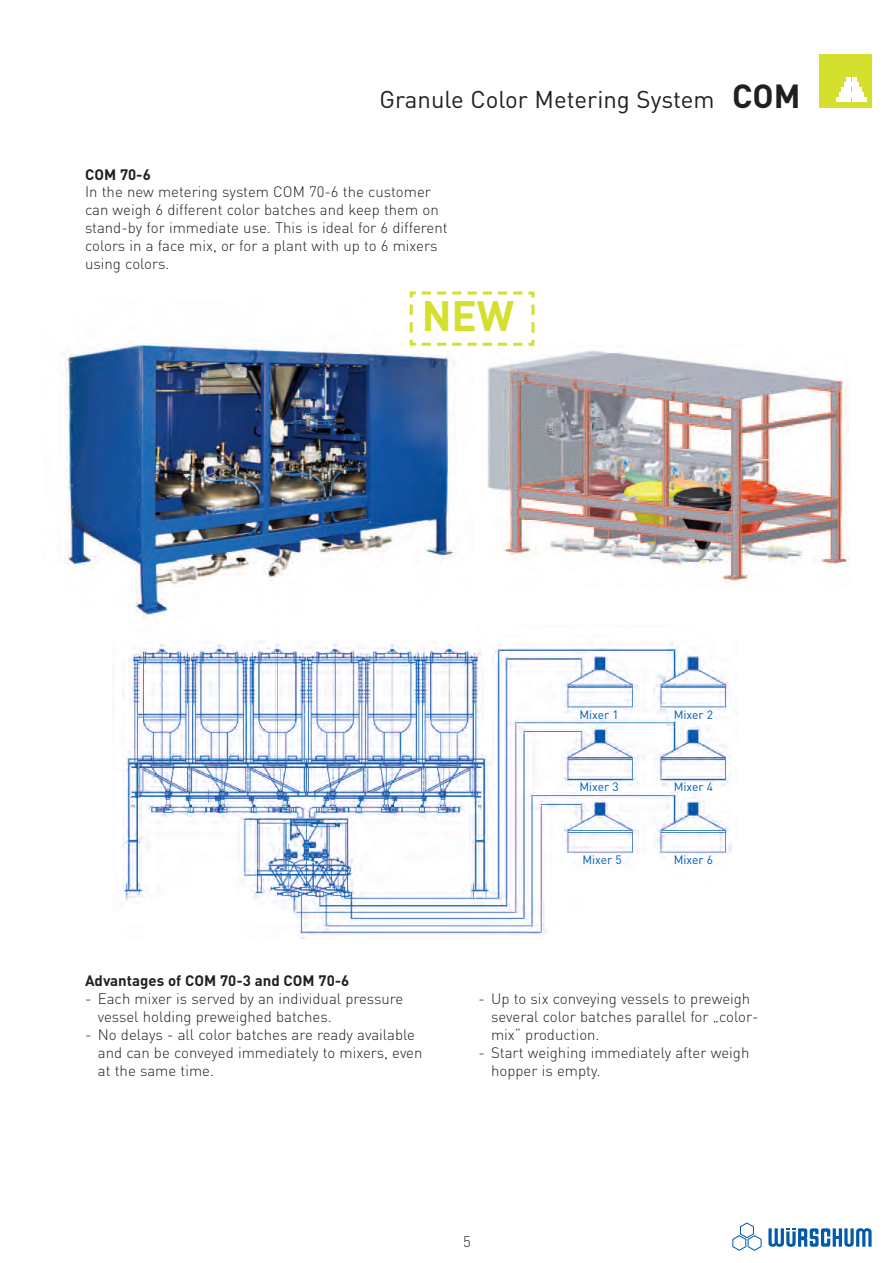
<style>
.page{position:relative;width:893px;height:1263px;background:#fff}
.page>*{position:absolute;margin:0;border:0;box-sizing:border-box;transform-origin:0 0}
.t1{font:700 42px "DIN";color:#d5df2e}
.t2{font:24px "DIN";color:#231f20}
.t3{font:300 15px/18px "DIN";color:#231f20}
.t4{font:700 15px "DIN";color:#231f20}
.t5{font:12px "DIN";color:#015aaa}
.s1{font-weight:700;font-size:33px}
</style>
<div class="page">
<div style="left:819px;top:54px;width:53px;height:54px;background:#d5df2e"></div>
<svg style="left:837px;top:77px;width:29px;height:25px"></svg>
<svg style="left:732px;top:1222px;width:30px;height:29px"></svg>
<svg style="left:768px;top:1228px;width:104px;height:19px"></svg>
<img style="left:487px;top:350px;width:362px;height:235px">
<img style="left:112px;top:641px;width:620px;height:298px">
<img style="left:64px;top:344px;width:391px;height:274px">
<svg style="left:408px;top:291px;width:127px;height:56px"></svg>
<h2 class="t2" style="left:379px;top:84px;width:422px">Granule Color Metering System <span class="s1">COM</span></h2>
<p class="t4" style="left:85px;top:165px;width:67px">COM 70-6</p>
<p class="t3" style="left:85px;top:183px;width:364px">In the new metering system COM 70-6 the customer can weigh 6 different color batches and keep them on stand-by for immediate use. This is ideal for 6 different colors in a face mix, or for a plant with up to 6 mixers using colors.</p>
<h1 class="t1" style="left:422px;top:288px;width:94px">NEW</h1>
<p class="t5" style="left:579px;top:707px;width:41px">Mixer 1</p>
<p class="t5" style="left:674px;top:707px;width:41px">Mixer 2</p>
<p class="t5" style="left:579px;top:779px;width:41px">Mixer 3</p>
<p class="t5" style="left:674px;top:779px;width:41px">Mixer 4</p>
<p class="t5" style="left:582px;top:852px;width:41px">Mixer 5</p>
<p class="t5" style="left:674px;top:852px;width:41px">Mixer 6</p>
<p class="t4" style="left:85px;top:971px;width:266px">Advantages of COM 70-3 and COM 70-6</p>
<p class="t3" style="left:98px;top:989px;width:307px;text-indent:-13px">- Each mixer is served by an individual pressure vessel holding preweighed batches.</p>
<p class="t3" style="left:98px;top:1025px;width:326px;text-indent:-13px">- No delays - all color batches are ready available and can be conveyed immediately to mixers, even at the same time.</p>
<p class="t3" style="left:491px;top:989px;width:269px;text-indent:-13px">- Up to six conveying vessels to preweigh several color batches parallel for „color&shy;mix“ production.</p>
<p class="t3" style="left:491px;top:1043px;width:260px;text-indent:-13px">- Start weighing immediately after weigh hopper is empty.</p>
<p class="t3" style="left:463px;top:1233px;width:9px">5</p>
</div>
